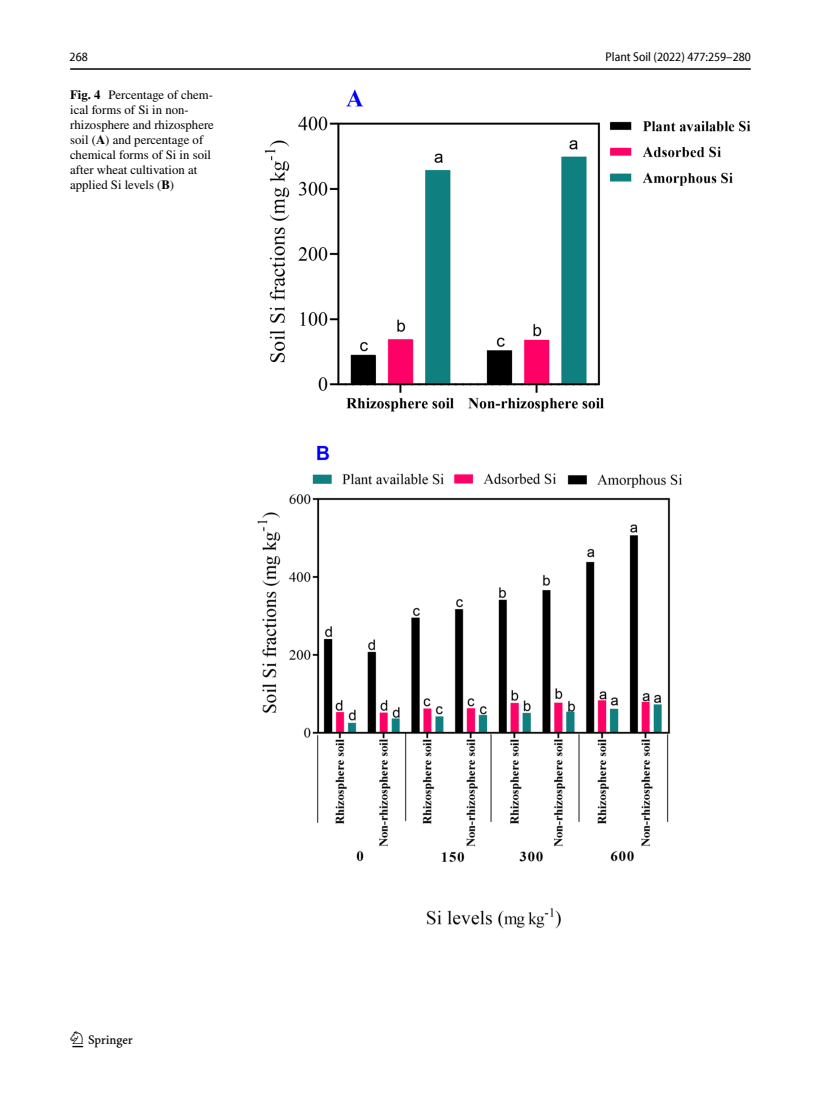
<style>
.page{position:relative;width:821px;height:1106px;background:#fff}
.page>*{position:absolute;margin:0;border:0;box-sizing:border-box;transform-origin:0 0}
.t1{font:22.5px "Springnew Regular 2";color:#000}
.t2{font:12.75px/15px "STIX";color:#000}
.t3{font:semi-condensed 12.75px "Myriad Pro Unic";color:#000}
.t4{font:12.75px "Myriad Pro Unic Semi Condensed 2";color:#000}
.s1{font-weight:700}
</style>
<div class="page">
<hr style="left:70px;top:68px;width:680px;height:2px;background:#000">
<img style="left:257px;top:89px;width:493px;height:839px">
<p class="t4" style="left:70px;top:52px;width:20px">268</p>
<p class="t3" style="left:605px;top:52px;width:147px">Plant Soil (2022) 477:259–280</p>
<p class="t2" style="left:70px;top:88px;width:145px"><span class="s1">Fig. 4</span> Percentage of chem&shy;ical forms of Si in non&shy;rhizosphere and rhizosphere soil (<span class="s1">A</span>) and percentage of chemical forms of Si in soil after wheat cultivation at applied Si levels (<span class="s1">B</span>)</p>
<h1 class="t1" style="left:72px;top:1031px;width:62px">1 3</h1>
</div>
